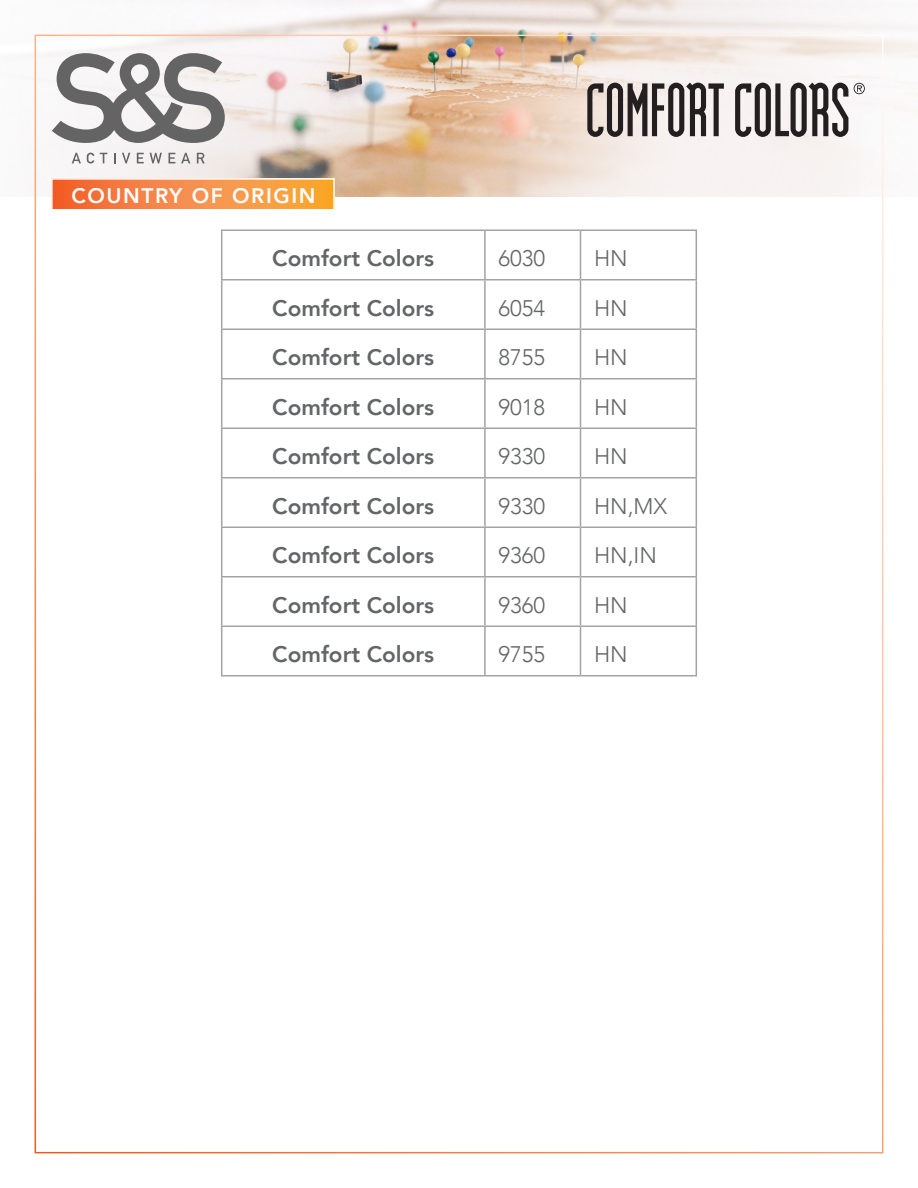
<style>
.page{position:relative;width:918px;height:1188px;background:#fff}
.page>*{position:absolute;margin:0;border:0;box-sizing:border-box;transform-origin:0 0}
.t1{font:800 22.5px "Avenir";color:#636566}
.t2{font:300 22.5px "Avenir";color:#636566}
.t3{font:800 21px "Avenir";letter-spacing:.075em;color:#fff}
</style>
<div class="page">
<img style="left:33px;top:0;width:885px;height:197px">
<svg style="left:54px;top:181px;width:278px;height:27px;background:#f58b40"></svg>
<div style="left:51px;top:178px;width:284px;height:33px;border:2px solid #fff"></div>
<svg style="left:587px;top:83px;width:137px;height:54px;background:#928b8a"></svg>
<svg style="left:735px;top:83px;width:113px;height:54px"></svg>
<svg style="left:854px;top:83px;width:11px;height:11px"></svg>
<svg style="left:52px;top:53px;width:173px;height:90px"></svg>
<svg style="left:72px;top:153px;width:9px;height:10px"></svg>
<svg style="left:87px;top:153px;width:7px;height:11px"></svg>
<svg style="left:100px;top:153px;width:7px;height:10px"></svg>
<svg style="left:122px;top:153px;width:8px;height:10px"></svg>
<svg style="left:137px;top:153px;width:7px;height:10px"></svg>
<svg style="left:150px;top:153px;width:12px;height:10px"></svg>
<svg style="left:169px;top:153px;width:6px;height:10px"></svg>
<svg style="left:181px;top:153px;width:9px;height:10px"></svg>
<svg style="left:197px;top:153px;width:8px;height:10px"></svg>
<svg style="left:222px;top:231px;width:474px;height:444px"></svg>
<hr style="left:221px;top:230px;width:264px;height:1px;background:#a4a2a3">
<hr style="left:221px;top:231px;width:1px;height:48px;background:#a4a2a3">
<hr style="left:485px;top:230px;width:95px;height:1px;background:#a4a2a3">
<hr style="left:484px;top:231px;width:2px;height:48px;background:#a4a2a3">
<hr style="left:580px;top:230px;width:117px;height:1px;background:#a4a2a3">
<hr style="left:580px;top:231px;width:1px;height:48px;background:#a4a2a3">
<hr style="left:696px;top:231px;width:1px;height:48px;background:#a4a2a3">
<hr style="left:221px;top:279px;width:264px;height:1px;background:#a4a2a3">
<hr style="left:221px;top:280px;width:1px;height:48px;background:#a4a2a3">
<hr style="left:485px;top:279px;width:95px;height:1px;background:#a4a2a3">
<hr style="left:484px;top:280px;width:2px;height:48px;background:#a4a2a3">
<hr style="left:580px;top:279px;width:117px;height:1px;background:#a4a2a3">
<hr style="left:580px;top:280px;width:1px;height:48px;background:#a4a2a3">
<hr style="left:696px;top:280px;width:1px;height:48px;background:#a4a2a3">
<hr style="left:221px;top:328px;width:264px;height:2px;background:#a4a2a3">
<hr style="left:221px;top:330px;width:1px;height:48px;background:#a4a2a3">
<hr style="left:485px;top:328px;width:95px;height:2px;background:#a4a2a3">
<hr style="left:484px;top:330px;width:2px;height:48px;background:#a4a2a3">
<hr style="left:580px;top:328px;width:117px;height:2px;background:#a4a2a3">
<hr style="left:580px;top:330px;width:1px;height:48px;background:#a4a2a3">
<hr style="left:696px;top:330px;width:1px;height:48px;background:#a4a2a3">
<hr style="left:221px;top:378px;width:264px;height:2px;background:#a4a2a3">
<hr style="left:221px;top:380px;width:1px;height:48px;background:#a4a2a3">
<hr style="left:485px;top:378px;width:95px;height:2px;background:#a4a2a3">
<hr style="left:484px;top:380px;width:2px;height:48px;background:#a4a2a3">
<hr style="left:580px;top:378px;width:117px;height:2px;background:#a4a2a3">
<hr style="left:580px;top:380px;width:1px;height:48px;background:#a4a2a3">
<hr style="left:696px;top:380px;width:1px;height:48px;background:#a4a2a3">
<hr style="left:221px;top:428px;width:264px;height:1px;background:#a4a2a3">
<hr style="left:221px;top:429px;width:1px;height:48px;background:#a4a2a3">
<hr style="left:485px;top:428px;width:95px;height:1px;background:#a4a2a3">
<hr style="left:484px;top:429px;width:2px;height:48px;background:#a4a2a3">
<hr style="left:580px;top:428px;width:117px;height:1px;background:#a4a2a3">
<hr style="left:580px;top:429px;width:1px;height:48px;background:#a4a2a3">
<hr style="left:696px;top:429px;width:1px;height:48px;background:#a4a2a3">
<hr style="left:221px;top:477px;width:264px;height:1px;background:#a4a2a3">
<hr style="left:221px;top:478px;width:1px;height:48px;background:#a4a2a3">
<hr style="left:485px;top:477px;width:95px;height:1px;background:#a4a2a3">
<hr style="left:484px;top:478px;width:2px;height:48px;background:#a4a2a3">
<hr style="left:580px;top:477px;width:117px;height:1px;background:#a4a2a3">
<hr style="left:580px;top:478px;width:1px;height:48px;background:#a4a2a3">
<hr style="left:696px;top:478px;width:1px;height:48px;background:#a4a2a3">
<hr style="left:221px;top:526px;width:264px;height:2px;background:#a4a2a3">
<hr style="left:221px;top:528px;width:1px;height:48px;background:#a4a2a3">
<hr style="left:485px;top:526px;width:95px;height:2px;background:#a4a2a3">
<hr style="left:484px;top:528px;width:2px;height:48px;background:#a4a2a3">
<hr style="left:580px;top:526px;width:117px;height:2px;background:#a4a2a3">
<hr style="left:580px;top:528px;width:1px;height:48px;background:#a4a2a3">
<hr style="left:696px;top:528px;width:1px;height:48px;background:#a4a2a3">
<hr style="left:221px;top:576px;width:264px;height:2px;background:#a4a2a3">
<hr style="left:221px;top:578px;width:1px;height:48px;background:#a4a2a3">
<hr style="left:485px;top:576px;width:95px;height:2px;background:#a4a2a3">
<hr style="left:484px;top:578px;width:2px;height:48px;background:#a4a2a3">
<hr style="left:580px;top:576px;width:117px;height:2px;background:#a4a2a3">
<hr style="left:580px;top:578px;width:1px;height:48px;background:#a4a2a3">
<hr style="left:696px;top:578px;width:1px;height:48px;background:#a4a2a3">
<hr style="left:221px;top:626px;width:264px;height:1px;background:#a4a2a3">
<hr style="left:221px;top:627px;width:1px;height:48px;background:#a4a2a3">
<hr style="left:485px;top:626px;width:95px;height:1px;background:#a4a2a3">
<hr style="left:484px;top:627px;width:2px;height:48px;background:#a4a2a3">
<hr style="left:580px;top:626px;width:117px;height:1px;background:#a4a2a3">
<hr style="left:580px;top:627px;width:1px;height:48px;background:#a4a2a3">
<hr style="left:696px;top:627px;width:1px;height:48px;background:#a4a2a3">
<hr style="left:221px;top:675px;width:264px;height:1px;background:#a4a2a3">
<hr style="left:485px;top:675px;width:95px;height:1px;background:#a4a2a3">
<hr style="left:580px;top:675px;width:117px;height:1px;background:#a4a2a3">
<p class="t3" style="left:71px;top:179px;width:246px">COUNTRY OF ORIGIN</p>
<p class="t1" style="left:272px;top:241px;width:163px">Comfort Colors</p>
<p class="t2" style="left:498px;top:245px;width:48px">6030</p>
<p class="t2" style="left:594px;top:245px;width:35px">HN</p>
<p class="t1" style="left:272px;top:290px;width:163px">Comfort Colors</p>
<p class="t2" style="left:498px;top:295px;width:48px">6054</p>
<p class="t2" style="left:594px;top:295px;width:35px">HN</p>
<p class="t1" style="left:272px;top:340px;width:163px">Comfort Colors</p>
<p class="t2" style="left:498px;top:344px;width:48px">8755</p>
<p class="t2" style="left:594px;top:344px;width:35px">HN</p>
<p class="t1" style="left:272px;top:389px;width:163px">Comfort Colors</p>
<p class="t2" style="left:498px;top:394px;width:48px">9018</p>
<p class="t2" style="left:594px;top:394px;width:35px">HN</p>
<p class="t1" style="left:272px;top:439px;width:163px">Comfort Colors</p>
<p class="t2" style="left:498px;top:443px;width:48px">9330</p>
<p class="t2" style="left:594px;top:443px;width:35px">HN</p>
<p class="t1" style="left:272px;top:488px;width:163px">Comfort Colors</p>
<p class="t2" style="left:498px;top:493px;width:48px">9330</p>
<p class="t2" style="left:594px;top:493px;width:75px">HN,MX</p>
<p class="t1" style="left:272px;top:538px;width:163px">Comfort Colors</p>
<p class="t2" style="left:498px;top:542px;width:48px">9360</p>
<p class="t2" style="left:594px;top:542px;width:64px">HN,IN</p>
<p class="t1" style="left:272px;top:587px;width:163px">Comfort Colors</p>
<p class="t2" style="left:498px;top:592px;width:48px">9360</p>
<p class="t2" style="left:594px;top:592px;width:35px">HN</p>
<p class="t1" style="left:272px;top:637px;width:163px">Comfort Colors</p>
<p class="t2" style="left:498px;top:641px;width:48px">9755</p>
<p class="t2" style="left:594px;top:641px;width:35px">HN</p>
</div>
